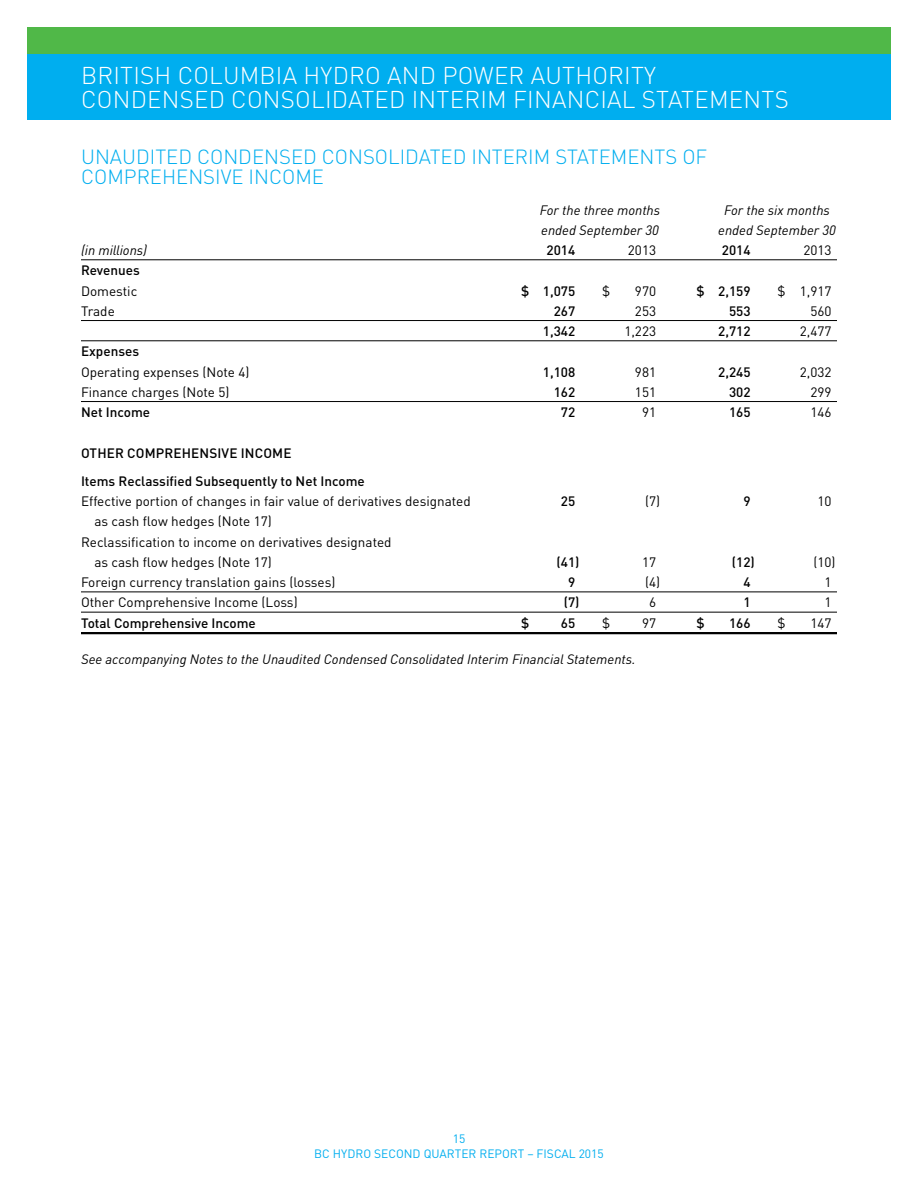
<style>
.page{position:relative;width:918px;height:1188px;background:#fff}
.page>*{position:absolute;margin:0;border:0;box-sizing:border-box;transform-origin:0 0}
.t1{font:300 24px/24px "DINOT";letter-spacing:.01em;color:#fff}
.t2{font:300 20.25px/20.2px "DINOT";color:#00aeef}
.t3{font:13.5px "DINOT";color:#000}
.t4{font:500 13.5px/28.3px "DINOT";color:#000}
.t5{font:italic 13.5px "DINOT";color:#000}
.t6{font:12px/15px "DINOT";color:#00aeef;text-align:center}
</style>
<div class="page">
<hr style="left:81px;top:259px;width:756px;height:1px;background:#000">
<hr style="left:81px;top:320px;width:756px;height:1px;background:#000">
<hr style="left:81px;top:340px;width:756px;height:1px;background:#000">
<hr style="left:81px;top:401px;width:756px;height:1px;background:#000">
<hr style="left:81px;top:592px;width:756px;height:1px;background:#000">
<hr style="left:81px;top:612px;width:756px;height:1px;background:#000">
<hr style="left:81px;top:632px;width:756px;height:2px;background:#000">
<div style="left:27px;top:54px;width:864px;height:66px;background:#00aeef"></div>
<div style="left:27px;top:27px;width:864px;height:27px;background:#50b848"></div>
<h1 class="t1" style="left:81px;top:63px;width:709px">BRITISH COLUMBIA HYDRO AND POWER AUTHORITY<br>CONDENSED CONSOLIDATED INTERIM FINANCIAL STATEMENTS</h1>
<h2 class="t2" style="left:81px;top:146px;width:628px">UNAUDITED CONDENSED CONSOLIDATED INTERIM STATEMENTS OF<br>COMPREHENSIVE INCOME</h2>
<p class="t5" style="left:540px;top:201px;width:122px">For the three months</p>
<p class="t5" style="left:724px;top:201px;width:107px">For the six months</p>
<p class="t5" style="left:541px;top:221px;width:119px">ended September 30</p>
<p class="t5" style="left:718px;top:221px;width:119px">ended September 30</p>
<p class="t5" style="left:81px;top:241px;width:68px">(in millions)</p>
<p class="t4" style="left:547px;top:236px;width:30px">2014</p>
<p class="t3" style="left:628px;top:242px;width:30px">2013</p>
<p class="t4" style="left:722px;top:236px;width:30px">2014</p>
<p class="t3" style="left:803px;top:242px;width:30px">2013</p>
<p class="t4" style="left:81px;top:256px;width:60px">Revenues</p>
<p class="t3" style="left:81px;top:282px;width:58px">Domestic</p>
<p class="t4" style="left:521px;top:276px;width:56px">$ 1,075</p>
<p class="t3" style="left:602px;top:282px;width:10px">$</p>
<p class="t3" style="left:635px;top:282px;width:23px">970</p>
<p class="t4" style="left:697px;top:276px;width:55px">$ 2,159</p>
<p class="t3" style="left:778px;top:282px;width:55px">$ 1,917</p>
<p class="t3" style="left:81px;top:303px;width:35px">Trade</p>
<p class="t4" style="left:554px;top:296px;width:23px">267</p>
<p class="t3" style="left:635px;top:303px;width:23px">253</p>
<p class="t4" style="left:729px;top:296px;width:23px">553</p>
<p class="t3" style="left:810px;top:303px;width:23px">560</p>
<p class="t4" style="left:543px;top:317px;width:34px">1,342</p>
<p class="t3" style="left:624px;top:323px;width:33px">1,223</p>
<p class="t4" style="left:718px;top:317px;width:34px">2,712</p>
<p class="t3" style="left:800px;top:323px;width:33px">2,477</p>
<p class="t4" style="left:81px;top:337px;width:60px">Expenses</p>
<p class="t3" style="left:81px;top:363px;width:170px">Operating expenses (Note 4)</p>
<p class="t4" style="left:543px;top:357px;width:34px">1,108</p>
<p class="t3" style="left:635px;top:363px;width:23px">981</p>
<p class="t4" style="left:718px;top:357px;width:34px">2,245</p>
<p class="t3" style="left:800px;top:363px;width:33px">2,032</p>
<p class="t3" style="left:81px;top:384px;width:150px">Finance charges (Note 5)</p>
<p class="t4" style="left:554px;top:377px;width:23px">162</p>
<p class="t3" style="left:635px;top:384px;width:23px">151</p>
<p class="t4" style="left:729px;top:377px;width:23px">302</p>
<p class="t3" style="left:810px;top:384px;width:23px">299</p>
<p class="t4" style="left:81px;top:398px;width:71px">Net Income</p>
<p class="t4" style="left:561px;top:398px;width:16px">72</p>
<p class="t3" style="left:642px;top:404px;width:16px">91</p>
<p class="t4" style="left:729px;top:398px;width:23px">165</p>
<p class="t3" style="left:810px;top:404px;width:23px">146</p>
<p class="t4" style="left:81px;top:438px;width:285px">OTHER COMPREHENSIVE INCOME<br>Items Reclassified Subsequently to Net Income</p>
<p class="t3" style="left:81px;top:493px;width:391px">Effective portion of changes in fair value of derivatives designated</p>
<p class="t4" style="left:561px;top:487px;width:16px">25</p>
<p class="t3" style="left:645px;top:493px;width:17px">(7)</p>
<p class="t4" style="left:743px;top:487px;width:9px">9</p>
<p class="t3" style="left:818px;top:493px;width:16px">10</p>
<p class="t3" style="left:95px;top:513px;width:179px">as cash flow hedges (Note 17)</p>
<p class="t3" style="left:81px;top:533px;width:312px">Reclassification to income on derivatives designated</p>
<p class="t3" style="left:95px;top:554px;width:179px">as cash flow hedges (Note 17)</p>
<p class="t4" style="left:557px;top:548px;width:24px">(41)</p>
<p class="t3" style="left:642px;top:554px;width:16px">17</p>
<p class="t4" style="left:732px;top:548px;width:24px">(12)</p>
<p class="t3" style="left:813px;top:554px;width:24px">(10)</p>
<p class="t3" style="left:81px;top:574px;width:256px">Foreign currency translation gains (losses)</p>
<p class="t4" style="left:568px;top:568px;width:9px">9</p>
<p class="t3" style="left:645px;top:574px;width:17px">(4)</p>
<p class="t4" style="left:743px;top:568px;width:9px">4</p>
<p class="t3" style="left:825px;top:574px;width:9px">1</p>
<p class="t3" style="left:81px;top:594px;width:218px">Other Comprehensive Income (Loss)</p>
<p class="t4" style="left:564px;top:588px;width:17px">(7)</p>
<p class="t3" style="left:649px;top:594px;width:9px">6</p>
<p class="t4" style="left:743px;top:588px;width:9px">1</p>
<p class="t3" style="left:825px;top:594px;width:9px">1</p>
<p class="t4" style="left:81px;top:608px;width:176px">Total Comprehensive Income</p>
<p class="t4" style="left:521px;top:608px;width:10px">$</p>
<p class="t4" style="left:561px;top:608px;width:16px">65</p>
<p class="t3" style="left:602px;top:614px;width:10px">$</p>
<p class="t3" style="left:642px;top:614px;width:16px">97</p>
<p class="t4" style="left:697px;top:608px;width:10px">$</p>
<p class="t4" style="left:729px;top:608px;width:23px">166</p>
<p class="t3" style="left:778px;top:614px;width:10px">$</p>
<p class="t3" style="left:810px;top:614px;width:23px">147</p>
<p class="t5" style="left:81px;top:650px;width:556px">See accompanying Notes to the Unaudited Condensed Consolidated Interim Financial Statements.</p>
<p class="t6" style="left:314px;top:1131px;width:291px">15<br>BC HYDRO SECOND QUARTER REPORT – FISCAL 2015</p>
</div>
